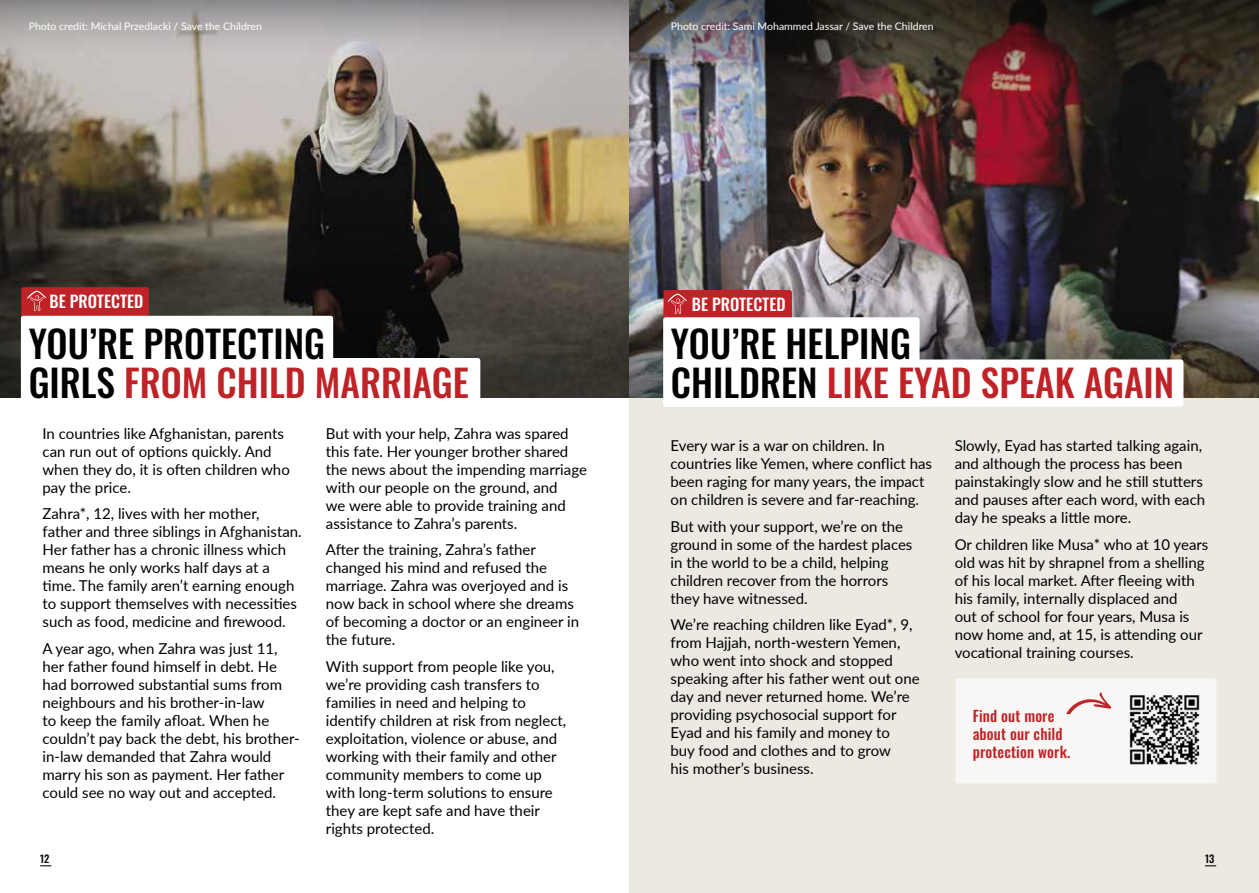
<style>
.page{position:relative;width:1259px;height:893px;background:#fff}
.page>*{position:absolute;margin:0;border:0;box-sizing:border-box;transform-origin:0 0}
.t1{font:500 37.5px/39px "Oswald";color:#000}
.t2{font:500 16.5px "Oswald";color:#fff}
.t3{font:15px/18px "Lato";color:#000}
.t4{font:500 15px/18px "Oswald";letter-spacing:.01em;color:#c02327}
.t5{font:10.5px "Lato";color:#fff}
.t6{font:500 10.5px "Oswald";color:#000}
.s1{color:#c02327}
</style>
<div class="page">
<img style="left:0;top:97px;width:1259px;height:167px">
<svg style="left:0;top:123px;width:629px;height:275px;background:#564e3f"></svg>
<div style="left:21px;top:316px;width:312px;height:54px;background:#fff;border-radius:3px"></div>
<div style="left:21px;top:358px;width:459px;height:47px;background:#fff;border-radius:3px"></div>
<svg style="left:21px;top:287px;width:128px;height:31px;background:#c33639"></svg>
<svg style="left:0;top:0;width:629px;height:97px;background:#b2adab"></svg>
<div style="left:629px;top:312px;width:630px;height:581px;background:#ebe9e2"></div>
<div style="left:955px;top:678px;width:261px;height:105px;background:#f9f7f5;border-radius:3px"></div>
<svg style="left:1066px;top:692px;width:45px;height:22px"></svg>
<img style="left:1129px;top:695px;width:71px;height:70px">
<img style="left:629px;top:264px;width:630px;height:134px">
<div style="left:663px;top:290px;width:129px;height:28px;background:#c02327"></div>
<div style="left:663px;top:317px;width:256px;height:90px;background:#fff;border-radius:3px"></div>
<div style="left:716px;top:359px;width:467px;height:48px;background:#fff;border-radius:3px"></div>
<img style="left:629px;top:0;width:630px;height:127px">
<p class="t5" style="left:29px;top:18px;width:235px">Photo credit: Michal Przedlacki / Save the Children</p>
<p class="t5" style="left:671px;top:18px;width:264px">Photo credit: Sami Mohammed Jassar / Save the Children</p>
<p class="t2" style="left:50px;top:293px;width:95px">BE PROTECTED</p>
<h1 class="t1" style="left:29px;top:326px;width:441px">YOU’RE PROTECTING<br>GIRLS <span class="s1">FROM CHILD MARRIAGE</span></h1>
<p class="t3" style="left:43px;top:424px;width:249px">In countries like Afghanistan, parents can run out of options quickly. And when they do, it is often children who pay the price.</p>
<p class="t3" style="left:43px;top:504px;width:261px">Zahra*, 12, lives with her mother, father and three siblings in Afghanistan.<br>Her father has a chronic illness which means he only works half days at a time. The family aren’t earning enough to support themselves with necessities such as food, medicine and firewood.</p>
<p class="t3" style="left:43px;top:639px;width:259px">A year ago, when Zahra was just 11, her father found himself in debt. He had borrowed substantial sums from neighbours and his brother-in-law<br>to keep the family afloat. When he couldn’t pay back the debt, his brother&shy;in-law demanded that Zahra would marry his son as payment. Her father could see no way out and accepted.</p>
<p class="t3" style="left:326px;top:424px;width:262px">But with your help, Zahra was spared this fate. Her younger brother shared the news about the impending marriage with our people on the ground, and<br>we were able to provide training and assistance to Zahra’s parents.</p>
<p class="t3" style="left:326px;top:540px;width:255px">After the training, Zahra’s father changed his mind and refused the marriage. Zahra was overjoyed and is now back in school where she dreams of becoming a doctor or an engineer in the future.</p>
<p class="t3" style="left:326px;top:657px;width:242px">With support from people like you, we’re providing cash transfers to families in need and helping to identify children at risk from neglect, exploitation, violence or abuse, and working with their family and other community members to come up with long-term solutions to ensure they are kept safe and have their rights protected.</p>
<p class="t2" style="left:692px;top:296px;width:95px">BE PROTECTED</p>
<h1 class="t1" style="left:671px;top:326px;width:505px">YOU’RE HELPING<br>CHILDREN <span class="s1">LIKE EYAD SPEAK AGAIN</span></h1>
<p class="t3" style="left:670px;top:436px;width:263px">Every war is a war on children. In countries like Yemen, where conflict has been raging for many years, the impact on children is severe and far-reaching.</p>
<p class="t3" style="left:670px;top:517px;width:243px">But with your support, we’re on the ground in some of the hardest places in the world to be a child, helping children recover from the horrors they have witnessed.</p>
<p class="t3" style="left:670px;top:615px;width:251px">We’re reaching children like Eyad*, 9, from Hajjah, north-western Yemen, who went into shock and stopped speaking after his father went out one day and never returned home. We’re providing psychosocial support for Eyad and his family and money to<br>buy food and clothes and to grow<br>his mother’s business.</p>
<p class="t3" style="left:954px;top:436px;width:252px">Slowly, Eyad has started talking again, and although the process has been painstakingly slow and he still stutters and pauses after each word, with each day he speaks a little more.</p>
<p class="t3" style="left:954px;top:535px;width:255px">Or children like Musa* who at 10 years old was hit by shrapnel from a shelling of his local market. After fleeing with his family, internally displaced and<br>out of school for four years, Musa is now home and, at 15, is attending our vocational training courses.</p>
<p class="t4" style="left:972px;top:707px;width:99px">Find out more about our child protection work.</p>
<p class="t6" style="left:40px;top:853px;width:11px">12</p>
<p class="t6" style="left:1205px;top:853px;width:11px">13</p>
</div>
